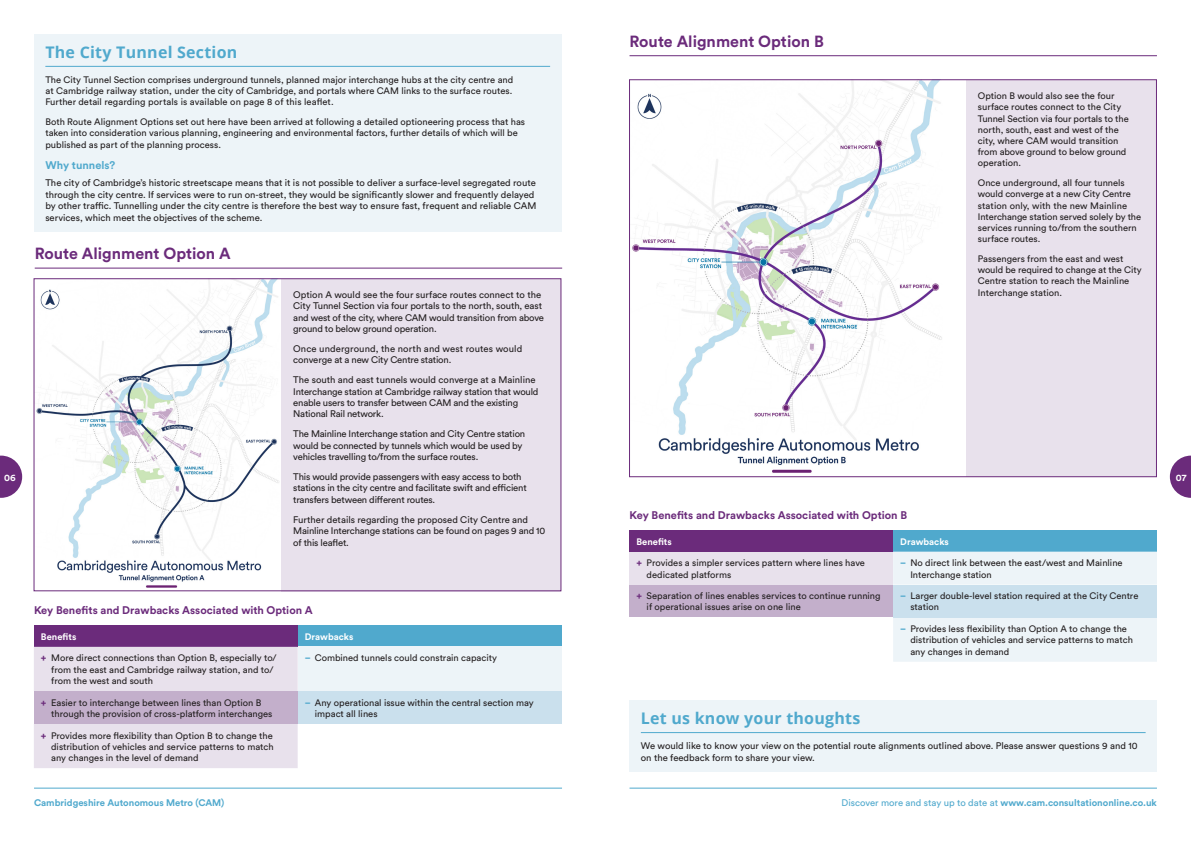
<style>
.page{position:relative;width:1191px;height:842px;background:#fff}
.page>*{position:absolute;margin:0;border:0;box-sizing:border-box;transform-origin:0 0}
.t1{font:700 16px "Circular Std";color:#6b2b7b}
.t2{font:700 16px "Open Sans";letter-spacing:.015em;color:#50a9cd}
.t3{font:700 11px "Circular Std";color:#6b2b7b}
.t4{font:700 11px "Circular Std";color:#50a9cd}
.t5{font:9.5px/11.4px "Circular Std";letter-spacing:-.01em;color:#231f20}
.t6{font:700 9.5px "Circular Std";color:#50a9cd}
.t7{font:700 9.5px "Circular Std";color:#fff}
.t8{font:9.4px/11.2px "Circular Std";color:#231f20}
.t9{font:700 9.4px "Circular Std";color:#fff}
.s1{font-weight:900;color:#6b2b7b}
.s2{font-weight:900;color:#50a9cd}
.s3{font-weight:400}
</style>
<div class="page">
<div style="left:966px;top:80px;width:190px;height:397px;background:#e8e1ec"></div>
<div style="left:282px;top:279px;width:279px;height:312px;background:#e8e1ec"></div>
<hr style="left:629px;top:55px;width:528px;height:1px;background:#6b2b7b">
<hr style="left:35px;top:268px;width:527px;height:1px;background:#6b2b7b">
<img style="left:36px;top:280px;width:243px;height:308px">
<div style="left:34px;top:278px;width:527px;height:313px;border:1px solid #6b2b7b"></div>
<img style="left:632px;top:81px;width:310px;height:392px">
<svg style="left:0;top:456px;width:22px;height:42px"></svg>
<svg style="left:1169px;top:456px;width:22px;height:42px"></svg>
<div style="left:34px;top:625px;width:264px;height:22px;background:#6b2b7b"></div>
<div style="left:298px;top:625px;width:263px;height:22px;background:#50a9cd"></div>
<div style="left:34px;top:647px;width:264px;height:121px;background:#e8e1ec"></div>
<div style="left:298px;top:647px;width:263px;height:44px;background:#edf4f8"></div>
<div style="left:34px;top:691px;width:264px;height:33px;background:#c3afcb"></div>
<div style="left:298px;top:691px;width:263px;height:33px;background:#cae0ed"></div>
<div style="left:629px;top:530px;width:264px;height:22px;background:#6b2b7b"></div>
<div style="left:893px;top:530px;width:264px;height:22px;background:#50a9cd"></div>
<div style="left:629px;top:552px;width:264px;height:33px;background:#e8e1ec"></div>
<div style="left:893px;top:552px;width:264px;height:110px;background:#edf4f8"></div>
<div style="left:629px;top:585px;width:264px;height:32px;background:#c3afcb"></div>
<div style="left:893px;top:585px;width:264px;height:32px;background:#cae0ed"></div>
<hr style="left:34px;top:788px;width:528px;height:1px;background:#50a9cd">
<hr style="left:629px;top:788px;width:528px;height:1px;background:#50a9cd">
<div style="left:629px;top:700px;width:528px;height:72px;background:#edf4f8"></div>
<hr style="left:641px;top:732px;width:504px;height:1px;background:#50a9cd">
<div style="left:34px;top:34px;width:527px;height:198px;background:#edf4f8"></div>
<hr style="left:45px;top:66px;width:505px;height:1px;background:#50a9cd">
<p class="t2" style="left:45px;top:40px;width:193px">The City Tunnel Section</p>
<p class="t8" style="left:45px;top:74px;width:469px;text-align:justify">The City Tunnel Section comprises underground tunnels, planned major interchange hubs at the city centre and at Cambridge railway station, under the city of Cambridge, and portals where CAM links to the surface routes.<br>Further detail regarding portals is available on page 8 of this leaflet.</p>
<p class="t8" style="left:45px;top:116px;width:481px">Both Route Alignment Options set out here have been arrived at following a detailed optioneering process that has taken into consideration various planning, engineering and environmental factors, further details of which will be published as part of the planning process.</p>
<p class="t4" style="left:45px;top:158px;width:71px">Why tunnels?</p>
<p class="t5" style="left:45px;top:177px;width:492px">The city of Cambridge’s historic streetscape means that it is not possible to deliver a surface-level segregated route through the city centre. If services were to run on-street, they would be significantly slower and frequently delayed by other traffic. Tunnelling under the city centre is therefore the best way to ensure fast, frequent and reliable CAM services, which meet the objectives of the scheme.</p>
<p class="t1" style="left:35px;top:243px;width:198px">Route Alignment Option A</p>
<p class="t1" style="left:629px;top:31px;width:196px">Route Alignment Option B</p>
<p class="t8" style="left:978px;top:90px;width:152px">Option B would also see the four surface routes connect to the City<br>Tunnel Section via four portals to the north, south, east and west of the city, where CAM would transition from above ground to below ground operation.</p>
<p class="t8" style="left:978px;top:177px;width:165px">Once underground, all four tunnels would converge at a new City Centre station only, with the new Mainline Interchange station served solely by the services running to/from the southern surface routes.</p>
<p class="t8" style="left:978px;top:253px;width:165px">Passengers from the east and west would be required to change at the City<br>Centre station to reach the Mainline</p>
<p class="t5" style="left:293px;top:289px;width:249px">Option A would see the four surface routes connect to the</p>
<p class="t8" style="left:978px;top:287px;width:86px">Interchange station.</p>
<p class="t5" style="left:293px;top:300px;width:252px">City Tunnel Section via four portals to the north, south, east and west of the city, where CAM would transition from above ground to below ground operation.</p>
<p class="t5" style="left:293px;top:343px;width:230px">Once underground, the north and west routes would converge at a new City Centre station.</p>
<p class="t5" style="left:293px;top:374px;width:247px">The south and east tunnels would converge at a Mainline Interchange station at Cambridge railway station that would enable users to transfer between CAM and the existing National Rail network.</p>
<p class="t5" style="left:293px;top:428px;width:233px">The Mainline Interchange station and City Centre station would be connected by tunnels which would be used by vehicles travelling to/from the surface routes.</p>
<p class="t5" style="left:293px;top:471px;width:235px">This would provide passengers with easy access to both stations in the city centre and facilitate swift and efficient transfers between different routes.</p>
<p class="t5" style="left:293px;top:513px;width:253px">Further details regarding the proposed City Centre and<br>Mainline Interchange stations can be found on pages 9 and 10 of this leaflet.</p>
<p class="t7" style="left:4px;top:471px;width:13px">06</p>
<p class="t7" style="left:1175px;top:471px;width:12px">07</p>
<p class="t3" style="left:629px;top:508px;width:279px">Key Benefits and Drawbacks Associated with Option B</p>
<p class="t9" style="left:636px;top:535px;width:37px">Benefits</p>
<p class="t9" style="left:900px;top:535px;width:50px">Drawbacks</p>
<p class="t8" style="left:646px;top:557px;width:220px;text-indent:-10px"><span class="s1">+</span> Provides a simpler services pattern where lines have dedicated platforms</p>
<p class="t8" style="left:910px;top:557px;width:214px;text-indent:-10px"><span class="s2">–</span> No direct link between the east/west and Mainline<br>Interchange station</p>
<p class="t8" style="left:646px;top:590px;width:235px;text-indent:-10px"><span class="s1">+</span> Separation of lines enables services to continue running if operational issues arise on one line</p>
<p class="t8" style="left:910px;top:590px;width:229px;text-indent:-10px"><span class="s2">–</span> Larger double-level station required at the City Centre station</p>
<p class="t8" style="left:910px;top:623px;width:224px;text-indent:-10px"><span class="s2">–</span> Provides less flexibility than Option A to change the distribution of vehicles and service patterns to match any changes in demand</p>
<p class="t3" style="left:34px;top:603px;width:280px">Key Benefits and Drawbacks Associated with Option A</p>
<p class="t9" style="left:41px;top:630px;width:37px">Benefits</p>
<p class="t9" style="left:305px;top:630px;width:50px">Drawbacks</p>
<p class="t8" style="left:51px;top:652px;width:227px;text-indent:-10px"><span class="s1">+</span> More direct connections than Option B, especially to/ from the east and Cambridge railway station, and to/ from the west and south</p>
<p class="t8" style="left:305px;top:652px;width:194px"><span class="s2">–</span> Combined tunnels could constrain capacity</p>
<p class="t8" style="left:51px;top:697px;width:223px;text-indent:-10px"><span class="s1">+</span> Easier to interchange between lines than Option B through the provision of cross-platform interchanges</p>
<p class="t8" style="left:315px;top:697px;width:220px;text-indent:-10px"><span class="s2">–</span> Any operational issue within the central section may impact all lines</p>
<p class="t8" style="left:51px;top:730px;width:224px;text-align:justify;text-indent:-10px"><span class="s1">+</span> Provides more flexibility than Option B to change the distribution of vehicles and service patterns to match any changes in the level of demand</p>
<p class="t2" style="left:641px;top:707px;width:221px">Let us know your thoughts</p>
<p class="t5" style="left:641px;top:740px;width:498px">We would like to know your view on the potential route alignments outlined above. Please answer questions 9 and 10 on the feedback form to share your view.</p>
<p class="t6" style="left:34px;top:797px;width:192px">Cambridgeshire Autonomous Metro (CAM)</p>
<p class="t6" style="left:841px;top:797px;width:317px"><span class="s3">Discover more and stay up to date at</span> www.cam.consultationonline.co.uk</p>
</div>
